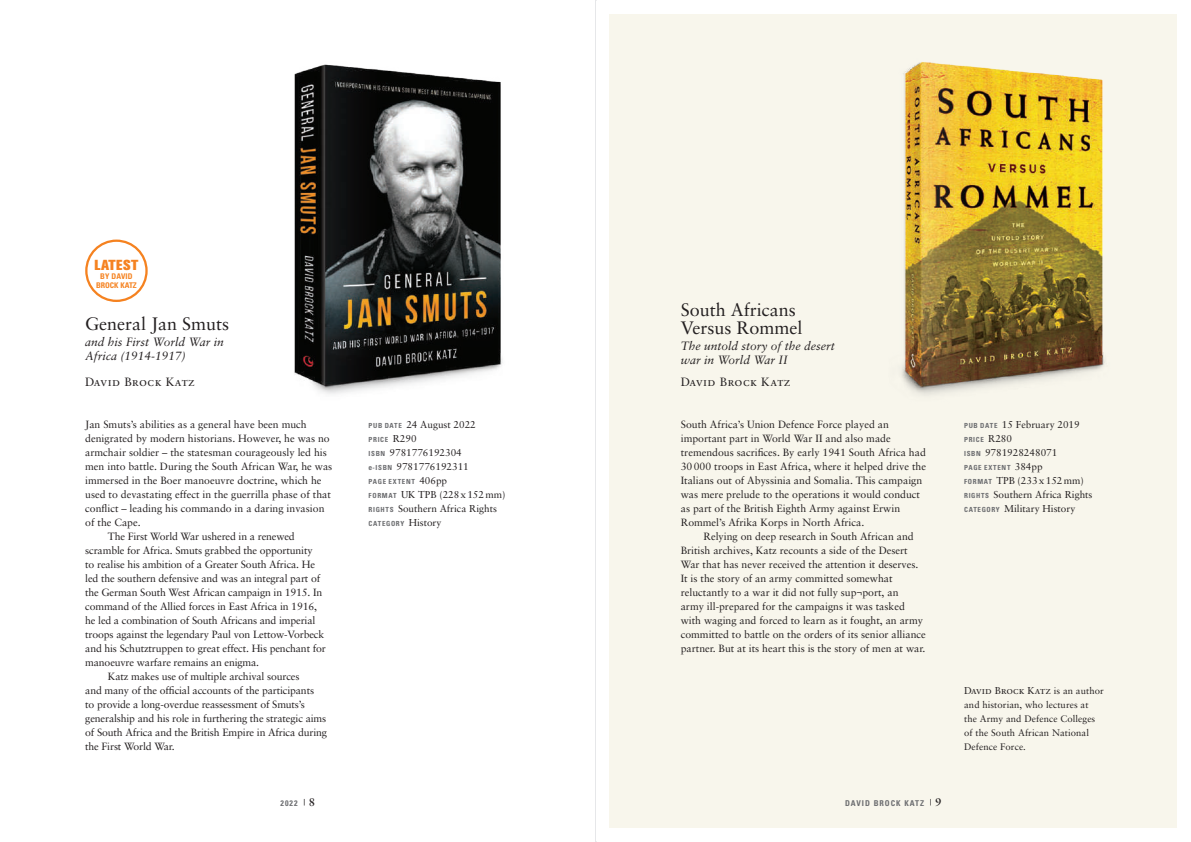
<style>
.page{position:relative;width:1191px;height:842px;background:#fff}
.page>*{position:absolute;margin:0;border:0;box-sizing:border-box;transform-origin:0 0}
.t1{font:18px/18px "Sabon";color:#231f20}
.t2{font:800 14.4px "Akzidenz Grotesk BE";letter-spacing:.02em;color:#f58220}
.t3{font:italic 12px/14px "Sabon";color:#231f20}
.t4{font:12px "Sabon Roman SC";letter-spacing:.04em;color:#231f20}
.t5{font:10.5px/14px "Sabon";color:#231f20}
.t6{font:10px/14px "Sabon";color:#231f20}
.t7{font:10px "Sabon Roman SC";letter-spacing:.01em;color:#231f20}
.t8{font:9.5px/14px "Sabon";letter-spacing:.01em;color:#231f20}
.t9{font:700 condensed 8px "Univers";letter-spacing:.12em;color:#6c6d70}
.t10{font:700 condensed 7.8px/8.6px "Univers";color:#f58220;text-align:center}
.t11{font:700 condensed 7px "Univers";letter-spacing:.09em;color:#6c6d70}
.s1{font-family:"Univers";font-weight:700;font-stretch:condensed;font-size:7px;color:#6c6d70}
.s2{font-family:"Sabon";font-weight:400;font-stretch:normal;font-size:10px;color:#231f20}
.s3{font-family:"Univers";font-weight:700;font-stretch:condensed;font-size:7.5px;color:#6c6d70}
.s4{font-family:"Sabon MT Std";font-weight:600;font-stretch:normal;font-size:12px;color:#231f20}
.s5{font-family:"Sabon";font-size:9.5px}
</style>
<div class="page">
<div style="left:609px;top:14px;width:567px;height:814px;background:#f8f6ec"></div>
<img style="left:294px;top:64px;width:209px;height:330px">
<img style="left:901px;top:62px;width:204px;height:334px">
<div style="left:85px;top:240px;width:63px;height:62px;border:2px solid #f58220;border-radius:50%"></div>
<svg style="left:595px;top:0;width:1px;height:842px"></svg>
<h2 class="t2" style="left:94px;top:257px;width:45px">LATEST</h2>
<p class="t10" style="left:96px;top:272px;width:42px">BY DAVID<br>BROCK KATZ</p>
<h1 class="t1" style="left:85px;top:315px;width:145px">General Jan Smuts</h1>
<p class="t3" style="left:85px;top:335px;width:140px">and his First World War in<br>Africa (1914-1917)</p>
<p class="t4" style="left:85px;top:375px;width:111px">David Brock Katz</p>
<p class="t5" style="left:85px;top:417px;width:223px">Jan Smuts’s abilities as a general have been much</p>
<p class="t5" style="left:85px;top:431px;width:246px">denigrated by modern historians. However, he was no</p>
<p class="t5" style="left:85px;top:445px;width:243px">armchair soldier – the statesman courageously led his</p>
<p class="t5" style="left:85px;top:459px;width:249px">men into battle. During the South African War, he was</p>
<p class="t5" style="left:85px;top:473px;width:238px">immersed in the Boer manoeuvre doctrine, which he</p>
<p class="t5" style="left:85px;top:487px;width:247px">used to devastating effect in the guerrilla phase of that</p>
<p class="t5" style="left:85px;top:501px;width:241px">conflict – leading his commando in a daring invasion</p>
<p class="t5" style="left:85px;top:515px;width:57px">of the Cape.</p>
<p class="t5" style="left:108px;top:529px;width:188px">The First World War ushered in a renewed</p>
<p class="t5" style="left:85px;top:543px;width:229px">scramble for Africa. Smuts grabbed the opportunity</p>
<p class="t5" style="left:85px;top:557px;width:231px">to realise his ambition of a Greater South Africa. He</p>
<p class="t5" style="left:85px;top:571px;width:236px">led the southern defensive and was an integral part of</p>
<p class="t5" style="left:85px;top:585px;width:239px">the German South West African campaign in 1915. In</p>
<p class="t5" style="left:85px;top:599px;width:233px">command of the Allied forces in East Africa in 1916,</p>
<p class="t5" style="left:85px;top:613px;width:232px">he led a combination of South Africans and imperial</p>
<p class="t5" style="left:85px;top:627px;width:240px">troops against the legendary Paul von Lettow-Vorbeck</p>
<p class="t5" style="left:85px;top:641px;width:242px">and his Schutztruppen to great effect. His penchant for</p>
<p class="t5" style="left:85px;top:655px;width:175px">manoeuvre warfare remains an enigma.</p>
<p class="t5" style="left:108px;top:669px;width:193px">Katz makes use of multiple archival sources</p>
<p class="t5" style="left:85px;top:683px;width:230px">and many of the official accounts of the participants</p>
<p class="t5" style="left:85px;top:697px;width:221px">to provide a long-overdue reassessment of Smuts’s</p>
<p class="t5" style="left:85px;top:711px;width:242px">generalship and his role in furthering the strategic aims</p>
<p class="t5" style="left:85px;top:725px;width:243px">of South Africa and the British Empire in Africa during</p>
<p class="t5" style="left:85px;top:739px;width:91px">the First World War.</p>
<p class="t6" style="left:369px;top:417px;width:109px"><span class="s1">PUB DATE</span> 24 August 2022</p>
<p class="t11" style="left:369px;top:435px;width:49px">PRICE <span class="s2">R290</span></p>
<p class="t6" style="left:369px;top:445px;width:102px"><span class="s1">ISBN</span> 9781776192304 <span class="s3">e</span><span class="s1">-ISBN</span> 9781776192311</p>
<p class="t11" style="left:369px;top:477px;width:80px">PAGE EXTENT <span class="s2">406pp</span></p>
<p class="t6" style="left:369px;top:487px;width:138px"><span class="s1">FORMAT</span> UK TPB (228x152mm)<br><span class="s1">RIGHTS</span> Southern Africa Rights</p>
<p class="t11" style="left:369px;top:519px;width:74px">CATEGORY <span class="s2">History</span></p>
<h1 class="t1" style="left:680px;top:300px;width:123px">South Africans<br>Versus Rommel</h1>
<p class="t3" style="left:680px;top:339px;width:156px">The untold story of the desert war in World War II</p>
<p class="t4" style="left:680px;top:375px;width:111px">David Brock Katz</p>
<p class="t5" style="left:680px;top:417px;width:247px">South Africa’s Union Defence Force played an important part in World War II and also made tremendous sacrifices. By early 1941 South Africa had 30000 troops in East Africa, where it helped drive the Italians out of Abyssinia and Somalia. This campaign was mere prelude to the operations it would conduct as part of the British Eighth Army against Erwin Rommel’s Afrika Korps in North Africa.</p>
<p class="t5" style="left:680px;top:529px;width:247px;text-indent:23px">Relying on deep research in South African and British archives, Katz recounts a side of the Desert War that has never received the attention it deserves.<br>It is the story of an army committed somewhat reluctantly to a war it did not fully sup¬port, an<br>army ill-prepared for the campaigns it was tasked with waging and forced to learn as it fought, an army committed to battle on the orders of its senior alliance partner. But at its heart this is the story of men at war.</p>
<p class="t9" style="left:280px;top:798px;width:36px">2022 <sup>|</sup> <span class="s4">8</span></p>
<p class="t9" style="left:845px;top:798px;width:98px">DAVID BROCK KATZ <sup>|</sup> <span class="s4">9</span></p>
<p class="t6" style="left:964px;top:417px;width:117px"><span class="s1">PUB DATE</span> 15 February 2019</p>
<p class="t11" style="left:964px;top:435px;width:49px">PRICE <span class="s2">R280</span></p>
<p class="t6" style="left:964px;top:445px;width:95px"><span class="s1">ISBN</span> 9781928248071</p>
<p class="t11" style="left:964px;top:463px;width:80px">PAGE EXTENT <span class="s2">384pp</span></p>
<p class="t6" style="left:964px;top:473px;width:130px"><span class="s1">FORMAT</span> TPB (233x152mm)<br><span class="s1">RIGHTS</span> Southern Africa Rights<br><span class="s1">CATEGORY</span> Military History</p>
<p class="t7" style="left:964px;top:685px;width:141px">David Brock Katz <span class="s5">is an author</span></p>
<p class="t8" style="left:964px;top:698px;width:133px">and historian, who lectures at the Army and Defence Colleges of the South African National<br>Defence Force.</p>
</div>
